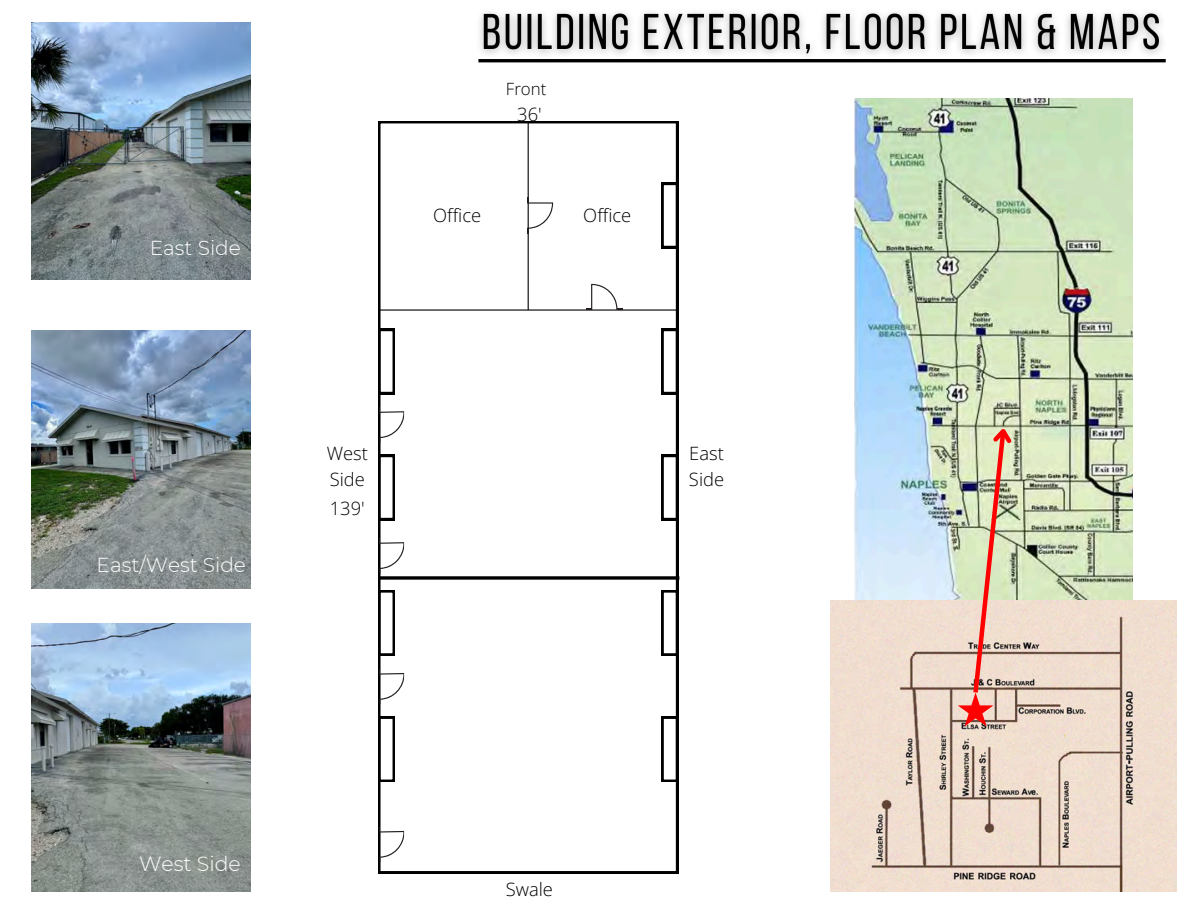
<style>
.page{position:relative;width:1188px;height:918px;background:#fff}
.page>*{position:absolute;margin:0;border:0;box-sizing:border-box;transform-origin:0 0}
.t1{font:300 20.55px "Montserrat";color:#fffffe}
.t2{font:300 20.1px "Montserrat";color:#fffffe}
.t3{font:300 18.3px "Open Sans";color:#000}
.t4{font:300 16.95px "Open Sans";color:#000}
</style>
<div class="page">
<img style="left:854px;top:99px;width:278px;height:501px">
<img style="left:830px;top:600px;width:347px;height:292px">
<img style="left:958px;top:422px;width:59px;height:304px">
<img style="left:32px;top:623px;width:219px;height:269px">
<img style="left:32px;top:330px;width:219px;height:258px">
<img style="left:32px;top:22px;width:219px;height:258px">
<img style="left:478px;top:12px;width:688px;height:51px">
<svg style="left:378px;top:121px;width:300px;height:752px"></svg>
<hr style="left:378px;top:309px;width:300px;height:2px;background:#000">
<svg style="left:378px;top:329px;width:17px;height:65px"></svg>
<svg style="left:378px;top:455px;width:17px;height:65px"></svg>
<svg style="left:378px;top:717px;width:17px;height:65px"></svg>
<svg style="left:378px;top:590px;width:17px;height:65px"></svg>
<svg style="left:662px;top:183px;width:16px;height:65px"></svg>
<svg style="left:662px;top:329px;width:16px;height:65px"></svg>
<svg style="left:662px;top:455px;width:16px;height:65px"></svg>
<svg style="left:662px;top:590px;width:16px;height:65px"></svg>
<svg style="left:662px;top:717px;width:16px;height:65px"></svg>
<svg style="left:379px;top:407px;width:26px;height:36px"></svg>
<svg style="left:379px;top:538px;width:26px;height:36px"></svg>
<svg style="left:379px;top:669px;width:26px;height:36px"></svg>
<svg style="left:379px;top:827px;width:26px;height:36px"></svg>
<hr style="left:528px;top:121px;width:1px;height:189px;background:#000">
<svg style="left:527px;top:198px;width:26px;height:36px"></svg>
<svg style="left:586px;top:284px;width:36px;height:26px"></svg>
<svg style="left:380px;top:576px;width:299px;height:4px"></svg>
<h2 class="t2" style="left:150px;top:236px;width:93px">East Side</h2>
<p class="t2" style="left:97px;top:552px;width:151px">East/West Side</p>
<p class="t4" style="left:506px;top:77px;width:42px">Front</p>
<p class="t3" style="left:517px;top:102px;width:26px">36'</p>
<p class="t3" style="left:433px;top:203px;width:50px">Office</p>
<p class="t3" style="left:583px;top:203px;width:50px">Office</p>
<p class="t3" style="left:327px;top:441px;width:43px">West</p>
<p class="t3" style="left:330px;top:466px;width:37px">Side</p>
<p class="t3" style="left:330px;top:495px;width:36px">139'</p>
<p class="t3" style="left:689px;top:441px;width:36px">East</p>
<p class="t3" style="left:689px;top:466px;width:37px">Side</p>
<p class="t1" style="left:139px;top:851px;width:103px">West Side</p>
<p class="t3" style="left:506px;top:876px;width:49px">Swale</p>
</div>
